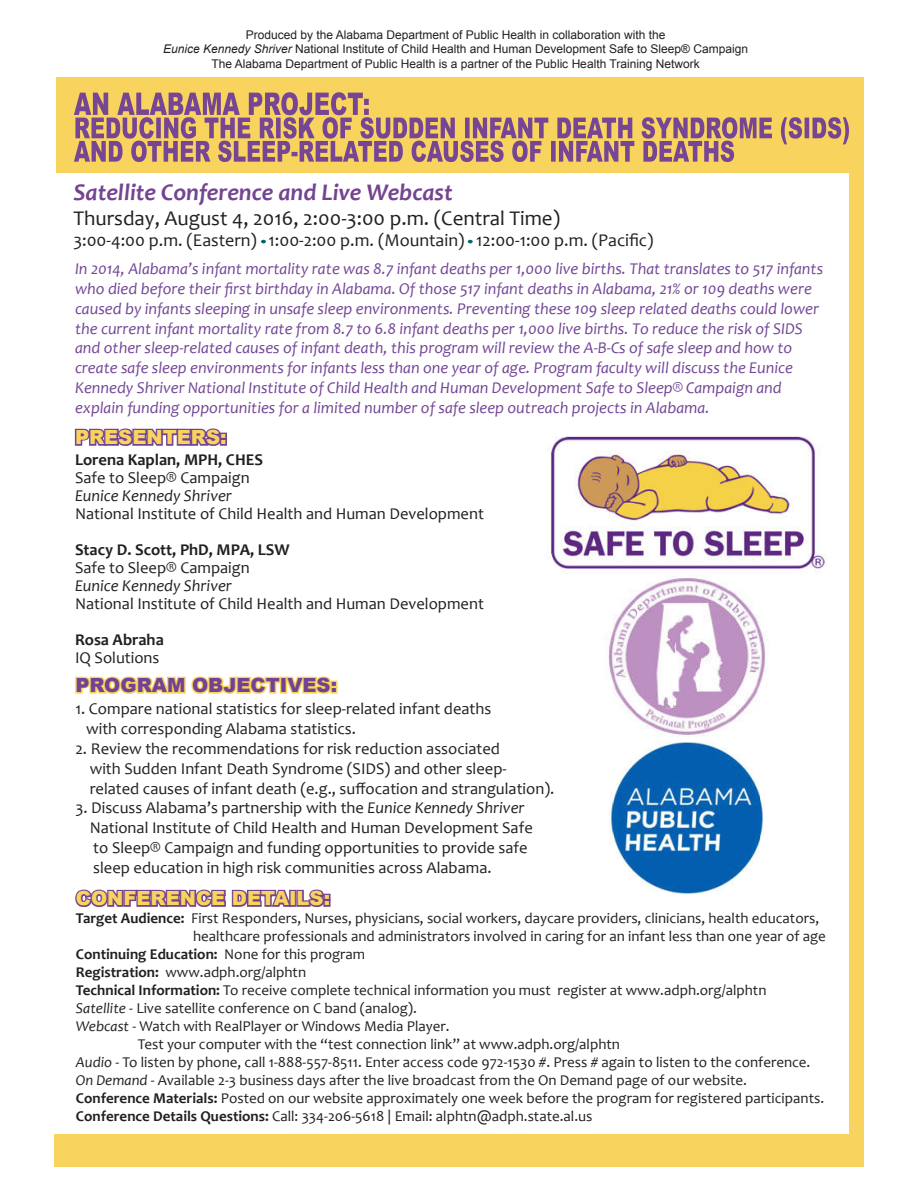
<style>
.page{position:relative;width:918px;height:1188px;background:#fff}
.page>*{position:absolute;margin:0;border:0;box-sizing:border-box;transform-origin:0 0}
.t1{font:italic 700 24px "Candara";color:#744491}
.t2{font:21px "Candara";color:#231f20}
.t3{font:900 19.5px "Arial";color:#f8d45e}
.t4{font:900 19.5px "Arial";color:#724293}
.t5{font:18px "Candara";color:#231f20}
.t6{font:italic 16.5px/19.8px "Candara";color:#734596}
.t7{font:16.5px/19.8px "Candara";color:#231f20}
.t8{font:700 16.5px "Candara";color:#231f20}
.t9{font:italic 16.5px "Candara";color:#231f20}
.t10{font:15px/18px "Candara";color:#231f20}
.t11{font:12px/14.4px "Arial";color:#231f20;text-align:center}
.s1{font-style:italic}
.s2{font-weight:700}
</style>
<div class="page">
<div style="left:56px;top:78px;width:808px;height:95px;background:#f8d45e"></div>
<div style="left:55px;top:1134px;width:809px;height:33px;background:#f8d45e"></div>
<div style="left:850px;top:78px;width:14px;height:1056px;background:#f8d45e"></div>
<svg style="left:75px;top:676px;width:259px;height:18px;background:#f9df88"></svg>
<div style="left:330px;top:681px;width:8px;height:6px;border:3px solid #f8d45e"></div>
<div style="left:330px;top:687px;width:8px;height:7px;border:3px solid #f8d45e"></div>
<svg style="left:75px;top:889px;width:252px;height:18px;background:#9771aa"></svg>
<div style="left:323px;top:894px;width:8px;height:7px;border:3px solid #75438f"></div>
<div style="left:323px;top:900px;width:8px;height:7px;border:3px solid #75438f"></div>
<svg style="left:74px;top:428px;width:149px;height:18px;background:#8f69a9"></svg>
<div style="left:220px;top:433px;width:7px;height:7px;border:3px solid #724293"></div>
<div style="left:220px;top:439px;width:7px;height:7px;border:3px solid #724293"></div>
<svg style="left:261px;top:240px;width:5px;height:3px"></svg>
<svg style="left:468px;top:240px;width:5px;height:3px"></svg>
<svg style="left:74px;top:92px;width:775px;height:70px"></svg>
<img style="left:609px;top:741px;width:155px;height:153px">
<img style="left:604px;top:575px;width:163px;height:162px">
<img style="left:550px;top:436px;width:276px;height:135px">
<p class="t11" style="left:163px;top:27px;width:587px">Produced by the Alabama Department of Public Health in collaboration with the<br><span class="s1">Eunice Kennedy Shriver</span> National Institute of Child Health and Human Development Safe to Sleep® Campaign</p>
<p class="t11" style="left:212px;top:56px;width:490px">The Alabama Department of Public Health is a partner of the Public Health Training Network</p>
<p class="t1" style="left:74px;top:177px;width:381px">Satellite Conference and Live Webcast</p>
<p class="t2" style="left:74px;top:205px;width:488px">Thursday, August 4, 2016, 2:00-3:00 p.m. (Central Time)</p>
<p class="t5" style="left:74px;top:230px;width:581px">3:00-4:00 p.m. (Eastern) 1:00-2:00 p.m. (Mountain) 12:00-1:00 p.m. (Pacific)</p>
<p class="t6" style="left:75px;top:259px;width:750px">In 2014, Alabama’s infant mortality rate was 8.7 infant deaths per 1,000 live births. That translates to 517 infants who died before their first birthday in Alabama. Of those 517 infant deaths in Alabama, 21% or 109 deaths were caused by infants sleeping in unsafe sleep environments. Preventing these 109 sleep related deaths could lower the current infant mortality rate from 8.7 to 6.8 infant deaths per 1,000 live births. To reduce the risk of SIDS and other sleep-related causes of infant death, this program will review the A-B-Cs of safe sleep and how to create safe sleep environments for infants less than one year of age. Program faculty will discuss the Eunice Kennedy Shriver National Institute of Child Health and Human Development Safe to Sleep® Campaign and explain funding opportunities for a limited number of safe sleep outreach projects in Alabama.</p>
<p class="t3" style="left:75px;top:423px;width:153px">PRESENTERS:</p>
<p class="t8" style="left:75px;top:449px;width:190px">Lorena Kaplan, MPH, CHES</p>
<p class="t7" style="left:75px;top:467px;width:176px">Safe to Sleep® Campaign</p>
<p class="t9" style="left:75px;top:485px;width:158px">Eunice Kennedy Shriver</p>
<p class="t7" style="left:75px;top:503px;width:410px">National Institute of Child Health and Human Development</p>
<p class="t8" style="left:75px;top:539px;width:216px">Stacy D. Scott, PhD, MPA, LSW</p>
<p class="t7" style="left:75px;top:557px;width:176px">Safe to Sleep® Campaign</p>
<p class="t9" style="left:75px;top:575px;width:158px">Eunice Kennedy Shriver</p>
<p class="t7" style="left:75px;top:593px;width:410px">National Institute of Child Health and Human Development</p>
<p class="t8" style="left:75px;top:629px;width:90px">Rosa Abraha</p>
<p class="t7" style="left:75px;top:647px;width:86px">IQ Solutions</p>
<p class="t4" style="left:75px;top:671px;width:263px">PROGRAM OBJECTIVES:</p>
<p class="t7" style="left:86px;top:699px;width:407px;text-indent:-11px">1. Compare national statistics for sleep-related infant deaths with corresponding Alabama statistics.</p>
<p class="t7" style="left:90px;top:739px;width:466px;text-indent:-14px">2. Review the recommendations for risk reduction associated<br>with Sudden Infant Death Syndrome (SIDS) and other sleep&shy;related causes of infant death (e.g., suffocation and strangulation).</p>
<p class="t7" style="left:90px;top:798px;width:445px;text-indent:-14px">3. Discuss Alabama’s partnership with the <span class="s1">Eunice Kennedy Shriver </span>National Institute of Child Health and Human Development Safe to Sleep® Campaign and funding opportunities to provide safe sleep education in high risk communities across Alabama.</p>
<p class="t3" style="left:76px;top:884px;width:256px">CONFERENCE DETAILS:</p>
<p class="t10" style="left:193px;top:909px;width:634px;text-indent:-117px"><span class="s2">Target Audience:</span> First Responders, Nurses, physicians, social workers, daycare providers, clinicians, health educators, healthcare professionals and administrators involved in caring for an infant less than one year of age</p>
<p class="t10" style="left:76px;top:945px;width:291px"><span class="s2">Continuing Education:</span> None for this program<br><span class="s2">Registration:</span> www.adph.org/alphtn</p>
<p class="t10" style="left:76px;top:981px;width:692px"><span class="s2">Technical Information:</span> To receive complete technical information you must register at www.adph.org/alphtn</p>
<p class="t10" style="left:76px;top:999px;width:343px"><span class="s1">Satellite</span> - Live satellite conference on C band (analog).</p>
<p class="t10" style="left:76px;top:1017px;width:375px"><span class="s1">Webcast</span> - Watch with RealPlayer or Windows Media Player.</p>
<p class="t10" style="left:138px;top:1035px;width:484px">Test your computer with the “test connection link” at www.adph.org/alphtn</p>
<p class="t10" style="left:76px;top:1053px;width:736px"><span class="s1">Audio</span> - To listen by phone, call 1-888-557-8511. Enter access code 972-1530 #. Press # again to listen to the conference.</p>
<p class="t10" style="left:76px;top:1071px;width:673px"><span class="s1">On Demand</span> - Available 2-3 business days after the live broadcast from the On Demand page of our website.</p>
<p class="t10" style="left:76px;top:1089px;width:750px"><span class="s2">Conference Materials:</span> Posted on our website approximately one week before the program for registered participants.<br><span class="s2">Conference Details Questions:</span> Call: 334-206-5618 | Email: alphtn@adph.state.al.us</p>
</div>
